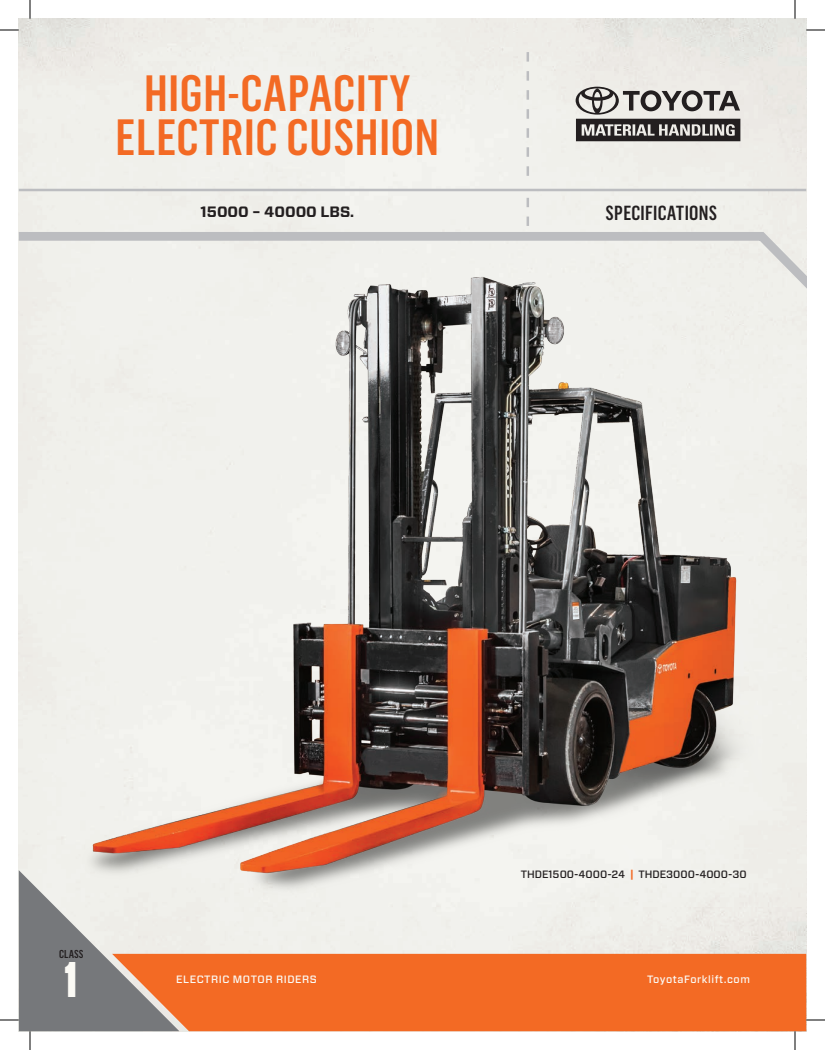
<style>
.page{position:relative;width:825px;height:1050px;background:#fff}
.page>*{position:absolute;margin:0;border:0;box-sizing:border-box;transform-origin:0 0}
.t1{font:500 50px/43.8px "Flama Condensed";letter-spacing:.015em;color:#f36a24;text-align:center}
.t2{font:50px "Numbers Prospekt";color:#fbfaf5}
.t3{font:500 20px "Flama Condensed";letter-spacing:.015em;color:#231f20}
.t4{font:700 15px "Forza";color:#231f20}
.t5{font:500 11.25px "Flama Condensed";color:#231f20}
.t6{font:500 10.62px "Forza";letter-spacing:.05em;color:#fbfaf5}
.t7{font:500 10.62px "Forza";color:#231f20}
.s1{font-weight:700;color:#f36a24}
</style>
<div class="page">
<div style="left:179px;top:954px;width:627px;height:77px;background:#f36a24"></div>
<svg style="left:527px;top:52px;width:2px;height:124px"></svg>
<svg style="left:527px;top:198px;width:2px;height:28px"></svg>
<svg style="left:19px;top:228px;width:787px;height:84px;background:#e5e5e2"></svg>
<hr style="left:19px;top:189px;width:787px;height:2px;background:#bcbdc0">
<svg style="left:576px;top:87px;width:164px;height:54px;background:#8e8b89"></svg>
<img style="left:61px;top:268px;width:701px;height:636px">
<svg style="left:0;top:30px;width:19px;height:1px"></svg>
<svg style="left:806px;top:30px;width:19px;height:1px"></svg>
<svg style="left:806px;top:1020px;width:19px;height:1px"></svg>
<svg style="left:30px;top:0;width:1px;height:19px"></svg>
<svg style="left:0;top:870px;width:179px;height:180px"></svg>
<svg style="left:795px;top:0;width:1px;height:19px"></svg>
<svg style="left:795px;top:1031px;width:1px;height:19px"></svg>
<p class="t1" style="left:116px;top:70px;width:325px">HIGH-CAPACITY<br>ELECTRIC CUSHION</p>
<p class="t4" style="left:201px;top:202px;width:155px">15000 – 40000 LBS.</p>
<p class="t3" style="left:606px;top:200px;width:113px">SPECIFICATIONS</p>
<p class="t5" style="left:59px;top:947px;width:26px">CLASS</p>
<p class="t2" style="left:63px;top:955px;width:18px">1</p>
<p class="t7" style="left:521px;top:867px;width:227px">THDE1500-4000-24 <span class="s1">|</span> THDE3000-4000-30</p>
<p class="t6" style="left:176px;top:973px;width:142px">ELECTRIC MOTOR RIDERS</p>
<p class="t6" style="left:647px;top:973px;width:104px">ToyotaForklift.com</p>
</div>
